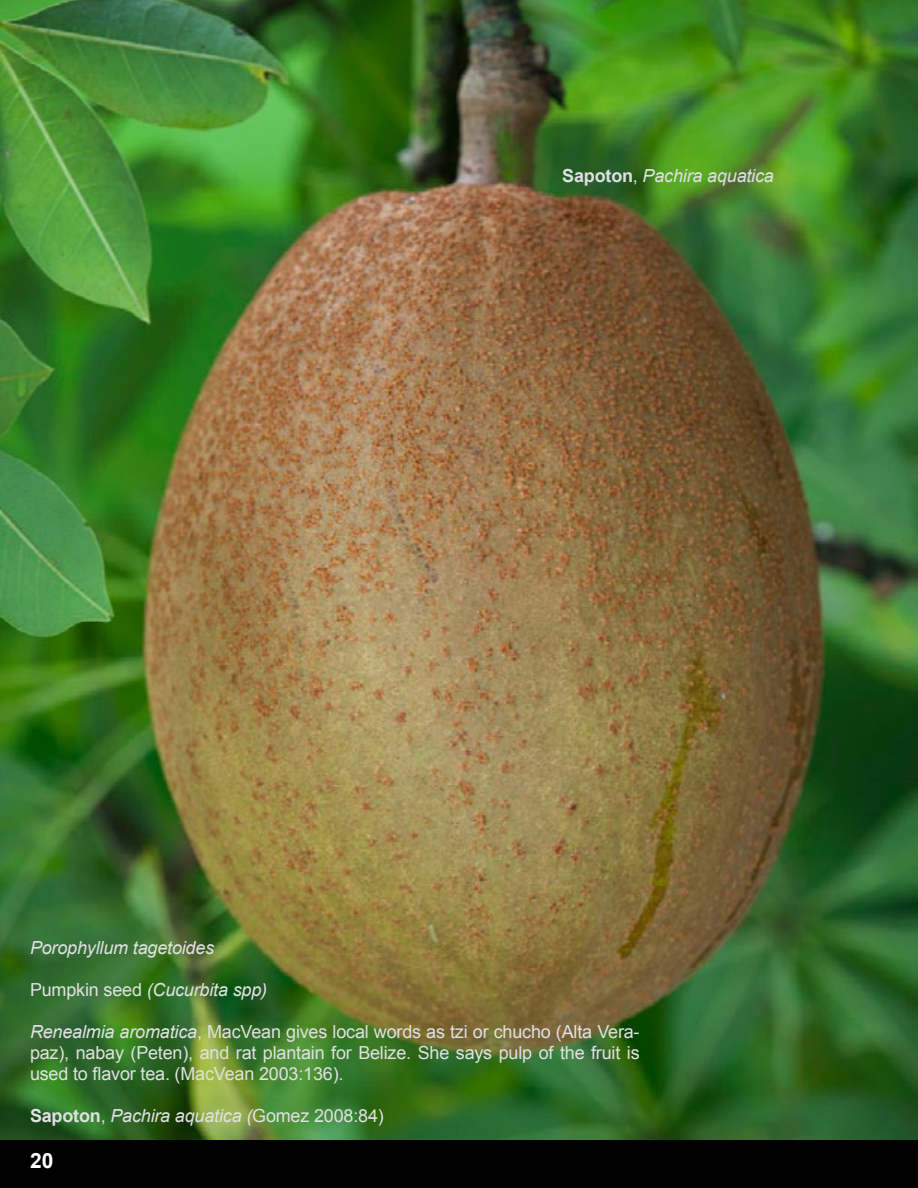
<style>
.page{position:relative;width:918px;height:1188px;background:#fff}
.page>*{position:absolute;margin:0;border:0;box-sizing:border-box;transform-origin:0 0}
.t1{font:700 21px "Arial";color:#fff}
.t2{font:18px/21px "Arial";letter-spacing:-.01em;color:#e0e1e2;text-align:justify}
.t3{font:italic 18px "Arial";letter-spacing:-.01em;color:#e0e1e2}
.s1{font-weight:700;font-style:normal}
.s2{font-style:normal}
.s3{font-style:italic}
</style>
<div class="page">
<img style="left:0;top:0;width:918px;height:1141px">
<div style="left:0;top:1141px;width:918px;height:47px;background:#000"></div>
<p class="t3" style="left:562px;top:164px;width:213px"><span class="s1">Sapoton</span><span class="s2">,</span> Pachira aquatica</p>
<p class="t3" style="left:30px;top:936px;width:186px">Porophyllum tagetoides</p>
<p class="t3" style="left:30px;top:978px;width:239px"><span class="s2">Pumpkin seed</span> (Cucurbita spp)</p>
<p class="t2" style="left:30px;top:1021px;width:611px"><span class="s3">Renealmia aromatica</span>, MacVean gives local words as tzi or chucho (Alta Vera&shy;paz), nabay (Peten), and rat plantain for Belize. She says pulp of the fruit is used to flavor tea. (MacVean 2003:136).</p>
<p class="t3" style="left:30px;top:1104px;width:355px"><span class="s1">Sapoton</span><span class="s2">,</span> Pachira aquatica (<span class="s2">Gomez 2008:84)</span></p>
<p class="t1" style="left:30px;top:1147px;width:25px">20</p>
</div>
